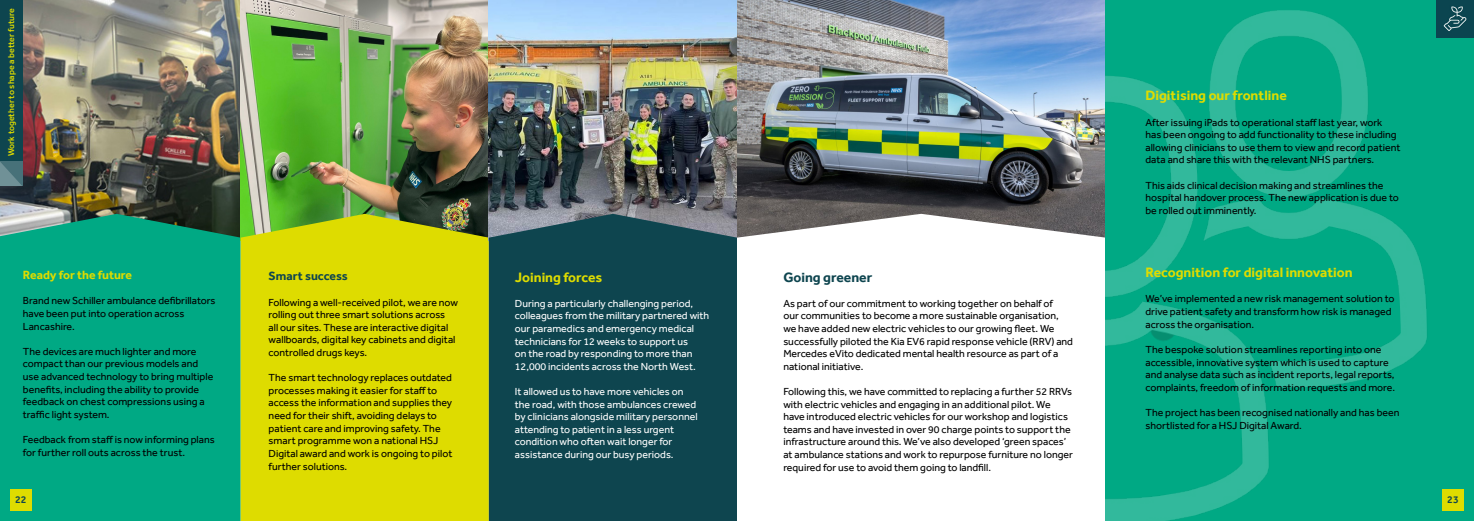
<style>
.page{position:relative;width:1474px;height:521px;background:#fff}
.page>*{position:absolute;margin:0;border:0;box-sizing:border-box;transform-origin:0 0}
.t1{font:700 14px "Effra";color:#dedc00}
.t2{font:700 14px "Effra";color:#0e454f}
.t3{font:700 12.25px "Effra";color:#dedc00}
.t4{font:700 12.25px "Effra";color:#0e454f}
.t5{font:10.5px/12.6px "Effra";color:#000}
.t6{font:10.5px/12.6px "Effra";color:#fff}
.t7{font:500 10.5px "Effra";color:#0e454f}
.t8{font:500 8.75px "Effra";color:#dedc00}
</style>
<div class="page">
<img style="left:0;top:0;width:1105px;height:214px">
<div style="left:0;top:214px;width:241px;height:307px;background:#00a984"></div>
<div style="left:241px;top:214px;width:248px;height:307px;background:#dedc00"></div>
<div style="left:489px;top:214px;width:248px;height:307px;background:#0e454f"></div>
<svg style="left:737px;top:214px;width:368px;height:24px"></svg>
<img style="left:1105px;top:0;width:365px;height:521px">
<img style="left:1436px;top:0;width:37px;height:37px">
<div style="left:0;top:0;width:22px;height:186px;background:#0e454f"></div>
<svg style="left:0;top:162px;width:22px;height:24px"></svg>
<div style="left:10px;top:489px;width:22px;height:21px;background:#dedc00"></div>
<div style="left:1442px;top:489px;width:21px;height:21px;background:#dedc00"></div>
<p class="t8" style="left:6px;top:156px;width:150px;rotate:-90deg">Work together to shape a better future</p>
<p class="t3" style="left:23px;top:268px;width:111px">Ready for the future</p>
<p class="t5" style="left:23px;top:294px;width:194px">Brand new Schiller ambulance defibrillators have been put into operation across<br>Lancashire.</p>
<p class="t5" style="left:23px;top:345px;width:192px">The devices are much lighter and more compact than our previous models and use advanced technology to bring multiple benefits, including the ability to provide feedback on chest compressions using a traffic light system.</p>
<p class="t5" style="left:23px;top:433px;width:193px">Feedback from staff is now informing plans for further roll outs across the trust.</p>
<p class="t4" style="left:268px;top:269px;width:81px">Smart success</p>
<p class="t5" style="left:268px;top:296px;width:191px">Following a well-received pilot, we are now rolling out three smart solutions across<br>all our sites. These are interactive digital wallboards, digital key cabinets and digital controlled drugs keys.</p>
<p class="t5" style="left:268px;top:371px;width:185px">The smart technology replaces outdated processes making it easier for staff to access the information and supplies they need for their shift, avoiding delays to patient care and improving safety. The smart programme won a national HSJ Digital award and work is ongoing to pilot further solutions.</p>
<h1 class="t1" style="left:515px;top:269px;width:89px">Joining forces</h1>
<p class="t6" style="left:515px;top:297px;width:196px">During a particularly challenging period, colleagues from the military partnered with our paramedics and emergency medical technicians for 12 weeks to support us<br>on the road by responding to more than 12,000 incidents across the North West.</p>
<p class="t6" style="left:515px;top:385px;width:184px">It allowed us to have more vehicles on the road, with those ambulances crewed by clinicians alongside military personnel attending to patient in a less urgent condition who often wait longer for assistance during our busy periods.</p>
<h1 class="t2" style="left:783px;top:269px;width:90px">Going greener</h1>
<p class="t5" style="left:783px;top:297px;width:291px">As part of our commitment to working together on behalf of<br>our communities to become a more sustainable organisation, we have added new electric vehicles to our growing fleet. We successfully piloted the Kia EV6 rapid response vehicle (RRV) and Mercedes eVito dedicated mental health resource as part of a national initiative.</p>
<p class="t5" style="left:783px;top:385px;width:291px">Following this, we have committed to replacing a further 52 RRVs with electric vehicles and engaging in an additional pilot. We have introduced electric vehicles for our workshop and logistics teams and have invested in over 90 charge points to support the infrastructure around this. We’ve also developed ‘green spaces’ at ambulance stations and work to repurpose furniture no longer required for use to avoid them going to landfill.</p>
<h1 class="t1" style="left:1145px;top:87px;width:143px">Digitising our frontline</h1>
<p class="t5" style="left:1145px;top:116px;width:256px">After issuing iPads to operational staff last year, work has been ongoing to add functionality to these including allowing clinicians to use them to view and record patient data and share this with the relevant NHS partners.</p>
<p class="t5" style="left:1145px;top:179px;width:255px">This aids clinical decision making and streamlines the hospital handover process. The new application is due to be rolled out imminently.</p>
<h1 class="t1" style="left:1145px;top:264px;width:209px">Recognition for digital innovation</h1>
<p class="t5" style="left:1145px;top:292px;width:250px">We’ve implemented a new risk management solution to drive patient safety and transform how risk is managed across the organisation.</p>
<p class="t5" style="left:1145px;top:343px;width:251px">The bespoke solution streamlines reporting into one accessible, innovative system which is used to capture and analyse data such as incident reports, legal reports, complaints, freedom of information requests and more.</p>
<p class="t5" style="left:1145px;top:406px;width:255px">The project has been recognised nationally and has been shortlisted for a HSJ Digital Award.</p>
<p class="t7" style="left:15px;top:493px;width:13px">22</p>
<p class="t7" style="left:1447px;top:493px;width:13px">23</p>
</div>
